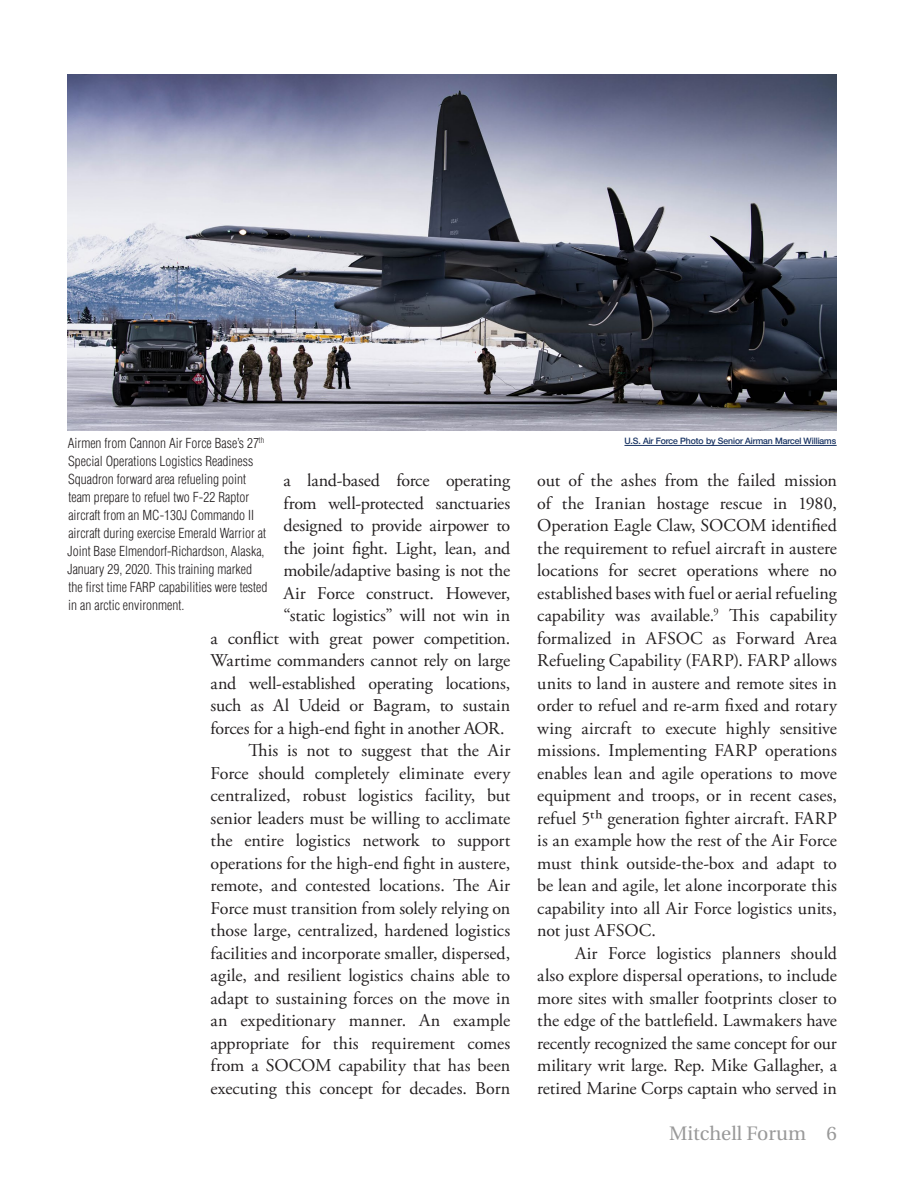
<style>
.page{position:relative;width:918px;height:1188px;background:#fff}
.page>*{position:absolute;margin:0;border:0;box-sizing:border-box;transform-origin:0 0}
.t1{font:19.5px "Heuristica";color:#999}
.Body_Text{font:18px/22.5px "Adobe Garamond Pro";letter-spacing:-.005em;color:#231f20;text-align:justify}
.Captions{font:300 condensed 13.5px/18px "Helvetica";color:#231f20}
.Source_Caption{font:500 9px "Helvetica";color:#1a3564}
</style>
<div class="page">
<img style="left:68px;top:75px;width:769px;height:356px">
<hr style="left:624px;top:445px;width:213px;height:1px;background:#1a3564">
<p class="Captions" style="left:67px;top:434px;width:201px">Airmen from Cannon Air Force Base’s 27<sup>th </sup>Special Operations Logistics Readiness Squadron forward area refueling point team prepare to refuel two F-22 Raptor aircraft from an MC-130J Commando II aircraft during exercise Emerald Warrior at Joint Base Elmendorf-Richardson, Alaska, January 29, 2020. This training marked the first time FARP capabilities were tested in an arctic environment.</p>
<p class="Source_Caption" style="left:624px;top:435px;width:213px">U.S. Air Force Photo by Senior Airman Marcel Williams</p>
<p class="Body_Text" style="left:284px;top:470px;width:228px">a land-based force operating</p>
<p class="Body_Text" style="left:284px;top:492px;width:228px">from well-protected sanctuaries</p>
<p class="Body_Text" style="left:284px;top:515px;width:228px">designed to provide airpower to</p>
<p class="Body_Text" style="left:284px;top:537px;width:226px">the joint fight. Light, lean, and</p>
<p class="Body_Text" style="left:284px;top:560px;width:228px">mobile/adaptive basing is not the</p>
<p class="Body_Text" style="left:284px;top:582px;width:228px">Air Force construct. However,</p>
<p class="Body_Text" style="left:284px;top:605px;width:228px">“static logistics” will not win in</p>
<p class="Body_Text" style="left:211px;top:627px;width:301px">a conflict with great power competition.</p>
<p class="Body_Text" style="left:211px;top:650px;width:301px">Wartime commanders cannot rely on large</p>
<p class="Body_Text" style="left:211px;top:672px;width:301px">and well-established operating locations,</p>
<p class="Body_Text" style="left:211px;top:695px;width:301px">such as Al Udeid or Bagram, to sustain</p>
<p class="Body_Text" style="left:211px;top:717px;width:296px">forces for a high-end fight in another AOR.</p>
<p class="Body_Text" style="left:211px;top:740px;width:301px;text-indent:38px">This is not to suggest that the Air Force should completely eliminate every centralized, robust logistics facility, but senior leaders must be willing to acclimate the entire logistics network to support operations for the high-end fight in austere, remote, and contested locations. The Air Force must transition from solely relying on those large, centralized, hardened logistics facilities and incorporate smaller, dispersed, agile, and resilient logistics chains able to adapt to sustaining forces on the move in an expeditionary manner. An example appropriate for this requirement comes from a SOCOM capability that has been executing this concept for decades. Born</p>
<p class="Body_Text" style="left:537px;top:470px;width:301px">out of the ashes from the failed mission of the Iranian hostage rescue in 1980, Operation Eagle Claw, SOCOM identified the requirement to refuel aircraft in austere locations for secret operations where no established bases with fuel or aerial refueling capability was available.<sup>9</sup> This capability formalized in AFSOC as Forward Area Refueling Capability (FARP). FARP allows units to land in austere and remote sites in order to refuel and re-arm fixed and rotary wing aircraft to execute highly sensitive missions. Implementing FARP operations enables lean and agile operations to move equipment and troops, or in recent cases, refuel 5th generation fighter aircraft. FARP is an example how the rest of the Air Force must think outside-the-box and adapt to be lean and agile, let alone incorporate this capability into all Air Force logistics units, not just AFSOC.</p>
<p class="Body_Text" style="left:537px;top:942px;width:301px;text-indent:38px">Air Force logistics planners should also explore dispersal operations, to include more sites with smaller footprints closer to the edge of the battlefield. Lawmakers have recently recognized the same concept for our military writ large. Rep. Mike Gallagher, a retired Marine Corps captain who served in</p>
<p class="t1" style="left:669px;top:1118px;width:169px">Mitchell Forum 6</p>
</div>
